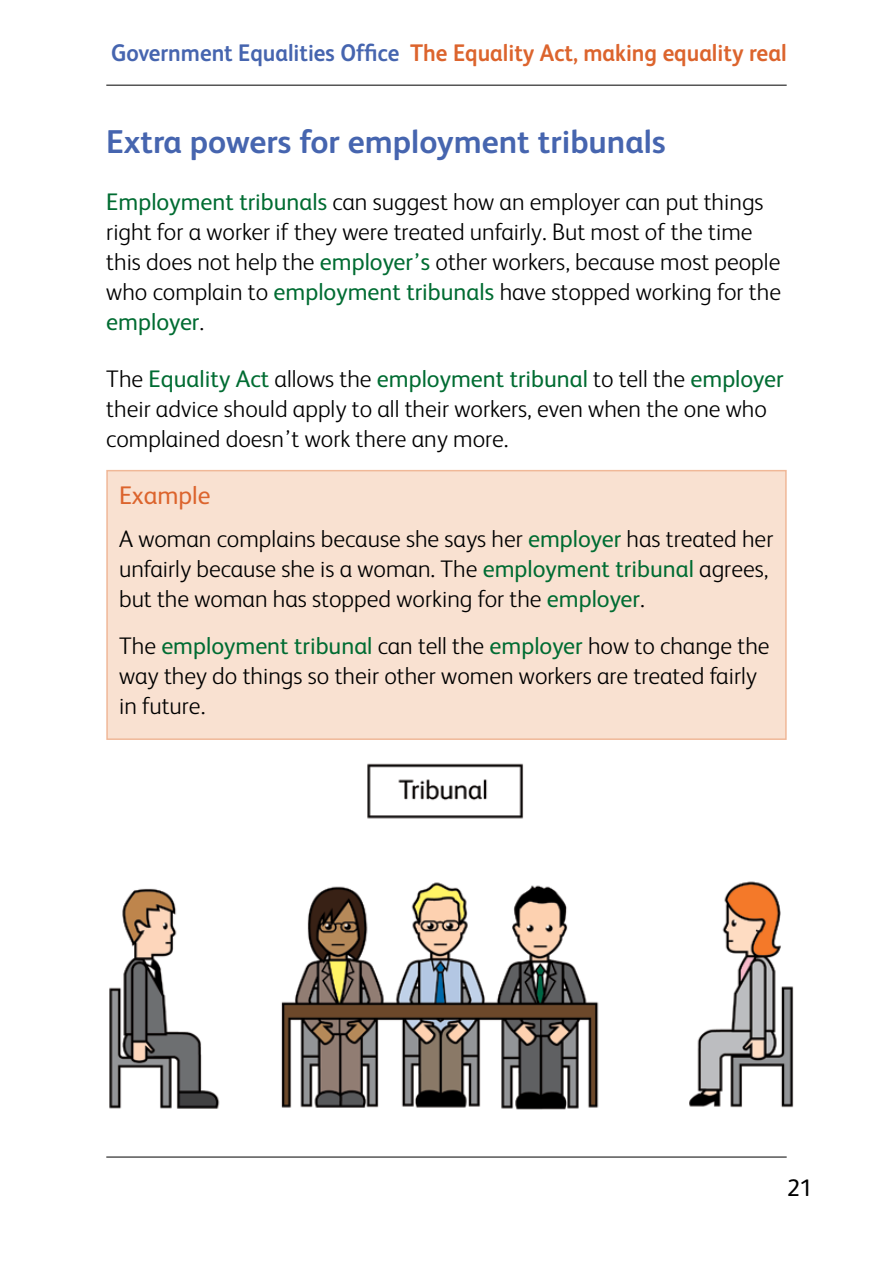
<style>
.page{position:relative;width:893px;height:1263px;background:#fff}
.page>*{position:absolute;margin:0;border:0;box-sizing:border-box;transform-origin:0 0}
.Subheading{font:700 33px "FS Albert";color:#4665af}
.Body_text{font:25.5px "FS Albert";color:#dc642d}
.Body_text-2{font:300 24px/30px "FS Albert";color:#000}
.t1{font:700 24px "FS Albert";color:#dc642d;scale:.94 1}
.t2{font:24px "FS Albert";color:#000}
.s1{color:#4665af}
.s2{font-weight:400;color:#006c32}
</style>
<div class="page">
<hr style="left:106px;top:85px;width:681px;height:1px;background:#000">
<hr style="left:106px;top:1157px;width:681px;height:1px;background:#000">
<div style="left:106px;top:470px;width:681px;height:270px;background:#f9e1d1;border:2px solid #f0b898"></div>
<img style="left:109px;top:763px;width:685px;height:347px">
<p class="t1" style="left:111px;top:36px;width:720px"><span class="s1">Government Equalities Office</span> The Equality Act, making equality real</p>
<p class="Subheading" style="left:106px;top:119px;width:561px">Extra powers for employment tribunals</p>
<p class="Body_text-2" style="left:106px;top:186px;width:676px"><span class="s2">Employment tribunals</span> can suggest how an employer can put things right for a worker if they were treated unfairly. But most of the time this does not help the <span class="s2">employer’s</span> other workers, because most people who complain to <span class="s2">employment tribunals</span> have stopped working for the <span class="s2">employer</span>.</p>
<p class="Body_text-2" style="left:106px;top:363px;width:679px">The <span class="s2">Equality Act</span> allows the <span class="s2">employment tribunal</span> to tell the <span class="s2">employer </span>their advice should apply to all their workers, even when the one who complained doesn’t work there any more.</p>
<p class="Body_text" style="left:119px;top:478px;width:93px">Example</p>
<p class="Body_text-2" style="left:119px;top:522px;width:656px">A woman complains because she says her <span class="s2">employer</span> has treated her unfairly because she is a woman. The <span class="s2">employment tribunal</span> agrees, but the woman has stopped working for the <span class="s2">employer</span>.</p>
<p class="Body_text-2" style="left:119px;top:629px;width:652px">The <span class="s2">employment tribunal</span> can tell the <span class="s2">employer</span> how to change the way they do things so their other women workers are treated fairly in future.</p>
<p class="t2" style="left:787px;top:1172px;width:28px">21</p>
</div>
